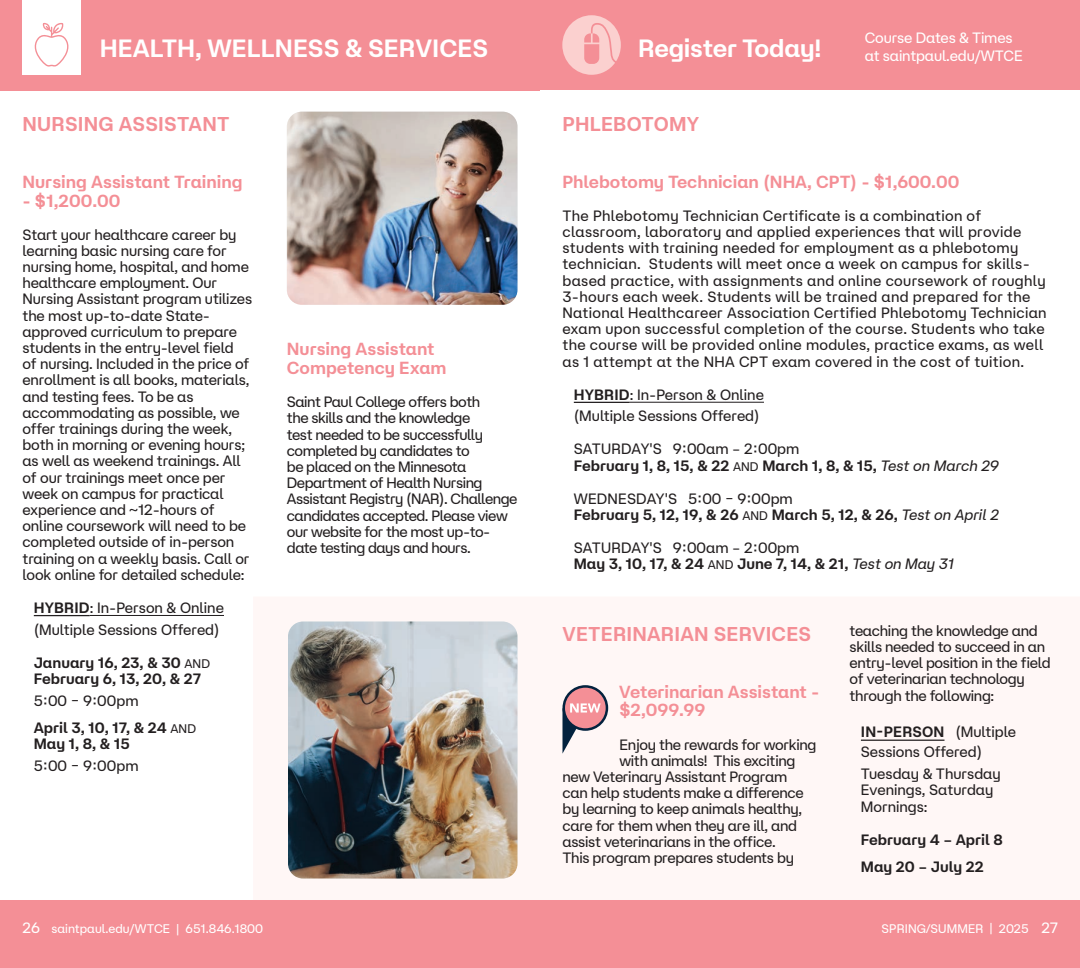
<style>
.page{position:relative;width:1080px;height:968px;background:#fff}
.page>*{position:absolute;margin:0;border:0;box-sizing:border-box;transform-origin:0 0}
.t1{font:600 25px "Saint Paul Sans";color:#fff}
.t2{font:600 20px "Saint Paul Sans";letter-spacing:.01em;color:#f48f96}
.t3{font:600 17.5px/18.9px "Saint Paul Sans";color:#f48f96}
.t4{font:15px/16.1px "Saint Paul Sans";letter-spacing:-.01em;color:#231f20}
.t5{font:15px/16.1px "Saint Paul Sans";letter-spacing:.02em;color:#231f20}
.t6{font:600 15px/16.1px "Saint Paul Sans";color:#231f20}
.t7{font:15px/16.1px "Saint Paul Sans";letter-spacing:-.03em;color:#231f20}
.t8{font:15px "Saint Paul Sans";letter-spacing:-.01em;color:#fff}
.t9{font:12.5px "Saint Paul Sans";color:#fff}
.s1{font-weight:600}
.s2{font-weight:400;font-size:12.5px}
.s3{font-weight:400}
.s4{font-weight:400;font-style:italic}
.s5{font-size:15px}
</style>
<div class="page">
<div style="left:0;top:0;width:540px;height:90px;background:#f48f96"></div>
<div style="left:22px;top:0;width:59px;height:75px;background:#fff"></div>
<div style="left:540px;top:900px;width:540px;height:68px;background:#f48f96"></div>
<svg style="left:34px;top:22px;width:35px;height:45px"></svg>
<div style="left:540px;top:0;width:540px;height:90px;background:#f48f96"></div>
<svg style="left:562px;top:15px;width:59px;height:60px"></svg>
<div style="left:0;top:900px;width:540px;height:68px;background:#f48f96"></div>
<hr style="left:34px;top:615px;width:56px;height:1px;background:#231f20">
<hr style="left:90px;top:615px;width:134px;height:1px;background:#231f20">
<img style="left:288px;top:621px;width:230px;height:257px">
<img style="left:287px;top:112px;width:231px;height:193px">
<hr style="left:574px;top:402px;width:56px;height:1px;background:#231f20">
<hr style="left:630px;top:402px;width:134px;height:1px;background:#231f20">
<svg style="left:563px;top:685px;width:45px;height:45px"></svg>
<div style="left:565px;top:687px;width:41px;height:41px;background:#f48f96;border-radius:50%"></div>
<svg style="left:562px;top:703px;width:39px;height:50px"></svg>
<hr style="left:861px;top:739px;width:84px;height:1px;background:#231f20">
<h1 class="t1" style="left:100px;top:33px;width:390px">HEALTH, WELLNESS &amp; SERVICES</h1>
<h1 class="t1" style="left:638px;top:32px;width:185px">Register Today!</h1>
<p class="t8" style="left:865px;top:28px;width:149px">Course Dates &amp; Times</p>
<p class="t8" style="left:865px;top:46px;width:160px">at saintpaul.edu/WTCE</p>
<h2 class="t2" style="left:23px;top:111px;width:208px">NURSING ASSISTANT</h2>
<h2 class="t2" style="left:563px;top:111px;width:138px">PHLEBOTOMY</h2>
<p class="t3" style="left:22px;top:172px;width:222px">Nursing Assistant Training</p>
<p class="t3" style="left:22px;top:191px;width:99px">- $1,200.00</p>
<p class="t4" style="left:22px;top:226px;width:231px">Start your healthcare career by learning basic nursing care for nursing home, hospital, and home healthcare employment. Our<br>Nursing Assistant program utilizes the most up-to-date State&shy;approved curriculum to prepare students in the entry-level field<br>of nursing. Included in the price of enrollment is all books, materials, and testing fees. To be as accommodating as possible, we offer trainings during the week, both in morning or evening hours; as well as weekend trainings. All of our trainings meet once per week on campus for practical experience and ~12-hours of online coursework will need to be completed outside of in-person training on a weekly basis. Call or look online for detailed schedule:</p>
<p class="t4" style="left:34px;top:596px;width:192px;line-height:21.8px"><span class="s1">HYBRID</span>: In-Person &amp; Online (Multiple Sessions Offered)</p>
<p class="t6" style="left:34px;top:654px;width:178px">January 16, 23, &amp; 30 <span class="s2">AND<br></span>February 6, 13, 20, &amp; 27</p>
<p class="t6" style="left:34px;top:686px;width:164px;line-height:27.4px"><span class="s3">5:00 – 9:00pm<br></span>April 3, 10, 17, &amp; 24 <span class="s2">AND</span></p>
<p class="t6" style="left:34px;top:736px;width:97px">May 1, 8, &amp; 15</p>
<p class="t4" style="left:34px;top:758px;width:106px">5:00 – 9:00pm</p>
<p class="t3" style="left:287px;top:339px;width:161px">Nursing Assistant<br>Competency Exam</p>
<p class="t7" style="left:287px;top:394px;width:232px">Saint Paul College offers both<br>the skills and the knowledge<br>test needed to be successfully completed by candidates to<br>be placed on the Minnesota<br>Department of Health Nursing<br>Assistant Registry (NAR). Challenge candidates accepted. Please view our website for the most up-to&shy;date testing days and hours.</p>
<p class="t3" style="left:562px;top:172px;width:398px">Phlebotomy Technician (NHA, CPT) - $1,600.00</p>
<p class="t5" style="left:562px;top:207px;width:486px">The Phlebotomy Technician Certificate is a combination of classroom, laboratory and applied experiences that will provide students with training needed for employment as a phlebotomy technician. Students will meet once a week on campus for skills&shy;based practice, with assignments and online coursework of roughly 3-hours each week. Students will be trained and prepared for the National Healthcareer Association Certified Phlebotomy Technician exam upon successful completion of the course. Students who take the course will be provided online modules, practice exams, as well as 1 attempt at the NHA CPT exam covered in the cost of tuition.</p>
<p class="t4" style="left:574px;top:383px;width:192px;line-height:21.8px"><span class="s1">HYBRID</span>: In-Person &amp; Online (Multiple Sessions Offered)</p>
<p class="t6" style="left:574px;top:441px;width:426px"><span class="s3">SATURDAY'S 9:00am – 2:00pm<br></span>February 1, 8, 15, &amp; 22 <span class="s2">AND</span> March 1, 8, &amp; 15, <span class="s4">Test on March 29</span></p>
<p class="t6" style="left:574px;top:490px;width:427px"><span class="s3">WEDNESDAY'S 5:00 – 9:00pm<br></span>February 5, 12, 19, &amp; 26 <span class="s2">AND</span> March 5, 12, &amp; 26, <span class="s4">Test on April 2</span></p>
<p class="t6" style="left:574px;top:539px;width:382px"><span class="s3">SATURDAY'S 9:00am – 2:00pm<br></span>May 3, 10, 17, &amp; 24 <span class="s2">AND</span> June 7, 14, &amp; 21, <span class="s4">Test on May 31</span></p>
<h2 class="t2" style="left:563px;top:621px;width:250px">VETERINARIAN SERVICES</h2>
<p class="t3" style="left:619px;top:682px;width:202px">Veterinarian Assistant - $2,099.99</p>
<p class="t4" style="left:619px;top:736px;width:199px">Enjoy the rewards for working</p>
<p class="t4" style="left:619px;top:752px;width:177px">with animals! This exciting</p>
<p class="t4" style="left:563px;top:768px;width:226px">new Veterinary Assistant Program</p>
<p class="t4" style="left:563px;top:784px;width:243px">can help students make a difference</p>
<p class="t4" style="left:563px;top:801px;width:241px">by learning to keep animals healthy,</p>
<p class="t4" style="left:563px;top:817px;width:236px">care for them when they are ill, and</p>
<p class="t4" style="left:563px;top:833px;width:215px">assist veterinarians in the office.</p>
<p class="t4" style="left:563px;top:849px;width:233px">This program prepares students by</p>
<p class="t4" style="left:850px;top:622px;width:203px">teaching the knowledge and skills needed to succeed in an entry-level position in the field of veterinarian technology through the following:</p>
<p class="t4" style="left:861px;top:722px;width:157px;line-height:20px"><span class="s1">IN-PERSON</span> (Multiple<br>Sessions Offered)</p>
<p class="t4" style="left:861px;top:766px;width:142px">Tuesday &amp; Thursday<br>Evenings, Saturday<br>Mornings:</p>
<p class="t6" style="left:861px;top:825px;width:144px;line-height:27.4px">February 4 – April 8<br>May 20 – July 22</p>
<p class="t9" style="left:22px;top:921px;width:242px"><span class="s5">26</span> saintpaul.edu/WTCE | 651.846.1800</p>
<p class="t9" style="left:882px;top:921px;width:178px">SPRING/SUMMER | 2025 <span class="s5">27</span></p>
</div>
